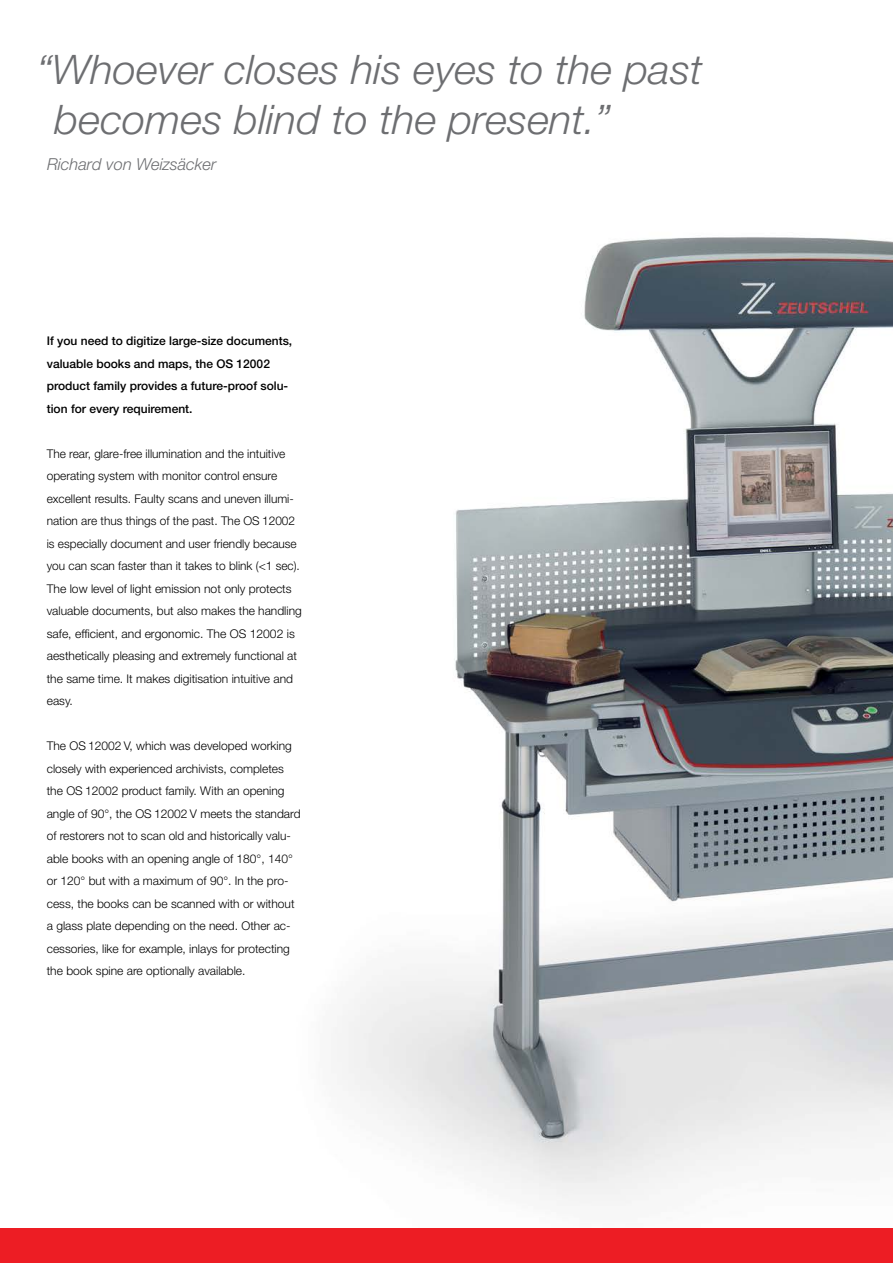
<style>
.page{position:relative;width:893px;height:1263px;background:#fff}
.page>*{position:absolute;margin:0;border:0;box-sizing:border-box;transform-origin:0 0}
.t1{font:italic 300 40.8px/49.5px "Helvetica Neue";color:#6d6e71}
.t2{font:italic 300 16.5px "Helvetica Neue";color:#6d6e71}
.t3{font:300 12px/22.5px "Helvetica Neue";color:#000}
.t4{font:500 12px/22.5px "Helvetica Neue";color:#000}
</style>
<div class="page">
<img style="left:292px;top:237px;width:601px;height:992px">
<div style="left:0;top:1229px;width:893px;height:34px;background:#ed1d24"></div>
<p class="t1" style="left:55px;top:44px;width:650px;text-indent:-18px">“Whoever closes his eyes to the past becomes blind to the present.”</p>
<p class="t2" style="left:47px;top:154px;width:171px">Richard von Weizsäcker</p>
<p class="t4" style="left:47px;top:330px;width:247px">If you need to digitize large-size documents, valuable books and maps, the OS 12002 product family provides a future-proof solu&shy;tion for every requirement.</p>
<p class="t3" style="left:47px;top:442px;width:257px">The rear, glare-free illumination and the intuitive operating system with monitor control ensure excellent results. Faulty scans and uneven illumi&shy;nation are thus things of the past. The OS 12002 is especially document and user friendly because you can scan faster than it takes to blink (&lt;1 sec).<br>The low level of light emission not only protects valuable documents, but also makes the handling safe, efficient, and ergonomic. The OS 12002 is aesthetically pleasing and extremely functional at the same time. It makes digitisation intuitive and easy.</p>
<p class="t3" style="left:47px;top:734px;width:255px">The OS 12002 V, which was developed working closely with experienced archivists, completes the OS 12002 product family. With an opening angle of 90°, the OS 12002 V meets the standard of restorers not to scan old and historically valu&shy;able books with an opening angle of 180°, 140° or 120° but with a maximum of 90°. In the pro&shy;cess, the books can be scanned with or without a glass plate depending on the need. Other ac&shy;cessories, like for example, inlays for protecting the book spine are optionally available.</p>
</div>
